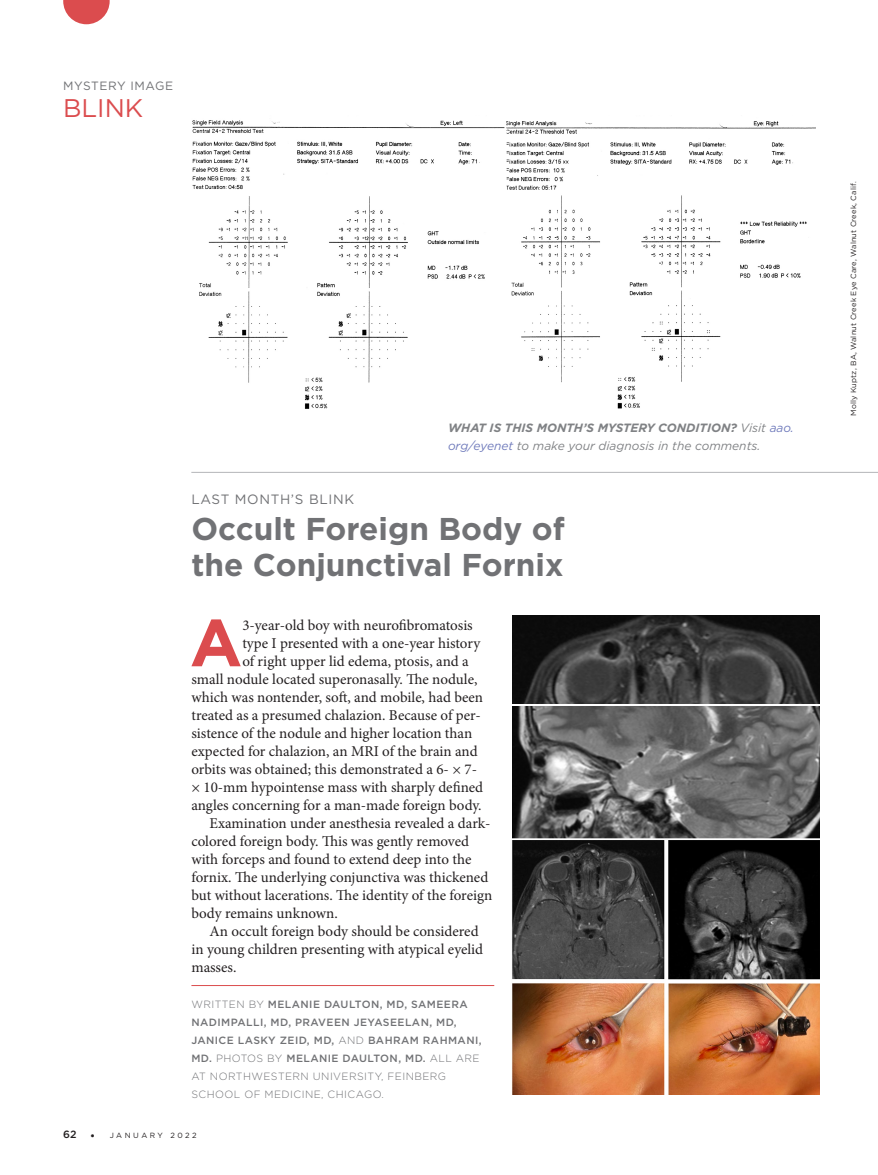
<style>
.page{position:relative;width:878px;height:1175px;background:#fff}
.page>*{position:absolute;margin:0;border:0;box-sizing:border-box;transform-origin:0 0}
.BODY_text_dropcap{font:700 66.45px "Gotham";color:#db4c4e}
.Headline{font:700 31.5px/36px "Gotham";color:#717275}
.Dept_subject{font:25.5px "Gotham";color:#db4c4e}
.BODY_text_dropcap-2{font:15px "Minion Pro";color:#231f20}
.BODY_text{font:15px/18px "Minion Pro";color:#231f20}
.Super_head{font:13.5px "Gotham";letter-spacing:.05em;color:#717275}
.t1{font:italic 12px/18px "Gotham";color:#808285}
.Super_head-2{font:12px "Gotham";letter-spacing:.05em;color:#717275}
.BLINK_Byline_writer{font:500 10.5px/18px "Gotham";letter-spacing:.04em;color:#717275}
.CREDIT{font:7.5px "Gotham";letter-spacing:.02em;color:#231f20}
.CREDIT-2{font:7.5px "Gotham";letter-spacing:.34em;color:#231f20}
.s1{font-weight:700}
.s2{color:#717cbc}
.s3{font-weight:300}
.s4{font-weight:500;font-size:10.5px}
.s5{font-weight:300;font-size:12px}
.s6{color:#fff}
</style>
<div class="page">
<svg style="left:63px;top:0;width:47px;height:24px"></svg>
<hr style="left:191px;top:985px;width:303px;height:1px;background:#db4c4e">
<img style="left:192px;top:120px;width:623px;height:289px">
<hr style="left:191px;top:472px;width:687px;height:1px;background:#b4b5b8">
<img style="left:513px;top:615px;width:306px;height:88px">
<img style="left:512px;top:706px;width:307px;height:388px">
<p class="Super_head-2" style="left:63px;top:78px;width:111px">MYSTERY IMAGE</p>
<p class="Dept_subject" style="left:63px;top:92px;width:81px">BLINK</p>
<p class="t1" style="left:448px;top:418px;width:347px"><span class="s1">WHAT IS THIS MONTH’S MYSTERY CONDITION?</span> Visit <span class="s2">aao. org/eyenet</span> to make your diagnosis in the comments.</p>
<p class="Super_head" style="left:191px;top:491px;width:164px">LAST MONTH’S BLINK</p>
<p class="Headline" style="left:191px;top:511px;width:375px">Occult Foreign Body of the Conjunctival Fornix</p>
<p class="BODY_text_dropcap" style="left:190px;top:598px;width:54px">A</p>
<p class="BODY_text_dropcap-2" style="left:242px;top:615px;width:232px">3-year-old boy with neurofibromatosis</p>
<p class="BODY_text_dropcap-2" style="left:242px;top:633px;width:239px">type I presented with a one-year history</p>
<p class="BODY_text_dropcap-2" style="left:242px;top:651px;width:228px">of right upper lid edema, ptosis, and a</p>
<p class="BODY_text_dropcap-2" style="left:191px;top:669px;width:287px">small nodule located superonasally. The nodule,</p>
<p class="BODY_text_dropcap-2" style="left:191px;top:687px;width:293px">which was nontender, soft, and mobile, had been</p>
<p class="BODY_text_dropcap-2" style="left:191px;top:705px;width:289px">treated as a presumed chalazion. Because of per-</p>
<p class="BODY_text_dropcap-2" style="left:191px;top:723px;width:282px">sistence of the nodule and higher location than</p>
<p class="BODY_text_dropcap-2" style="left:191px;top:741px;width:288px">expected for chalazion, an MRI of the brain and</p>
<p class="BODY_text_dropcap-2" style="left:191px;top:759px;width:287px">orbits was obtained; this demonstrated a 6- × 7-</p>
<p class="BODY_text_dropcap-2" style="left:191px;top:777px;width:293px">× 10-mm hypointense mass with sharply defined</p>
<p class="BODY_text_dropcap-2" style="left:191px;top:795px;width:292px">angles concerning for a man-made foreign body.</p>
<p class="BODY_text" style="left:191px;top:814px;width:302px;text-indent:18px">Examination under anesthesia revealed a dark&shy;colored foreign body. This was gently removed with forceps and found to extend deep into the fornix. The underlying conjunctiva was thickened but without lacerations. The identity of the foreign body remains unknown.</p>
<p class="BODY_text" style="left:191px;top:922px;width:293px;text-indent:18px">An occult foreign body should be considered in young children presenting with atypical eyelid masses.</p>
<p class="BLINK_Byline_writer" style="left:191px;top:995px;width:292px"><span class="s3">WRITTEN BY</span> MELANIE DAULTON, MD, SAMEERA NADIMPALLI, MD, PRAVEEN JEYASEELAN, MD, JANICE LASKY ZEID, MD, <span class="s3">AND</span> BAHRAM RAHMANI, MD. <span class="s3">PHOTOS BY</span> MELANIE DAULTON, MD. <span class="s3">ALL ARE AT NORTHWESTERN UNIVERSITY, FEINBERG SCHOOL OF MEDICINE, CHICAGO.</span></p>
<p class="CREDIT-2" style="left:63px;top:1130px;width:135px"><span class="s4">62</span> <span class="s5">•</span> JANUARY 2022</p>
<p class="CREDIT" style="left:848px;top:416px;width:254px;rotate:-90deg">Molly Kuptz, BA, Walnut Creek Eye Care, Walnut Creek, Calif.<span class="s6">redit</span></p>
</div>
